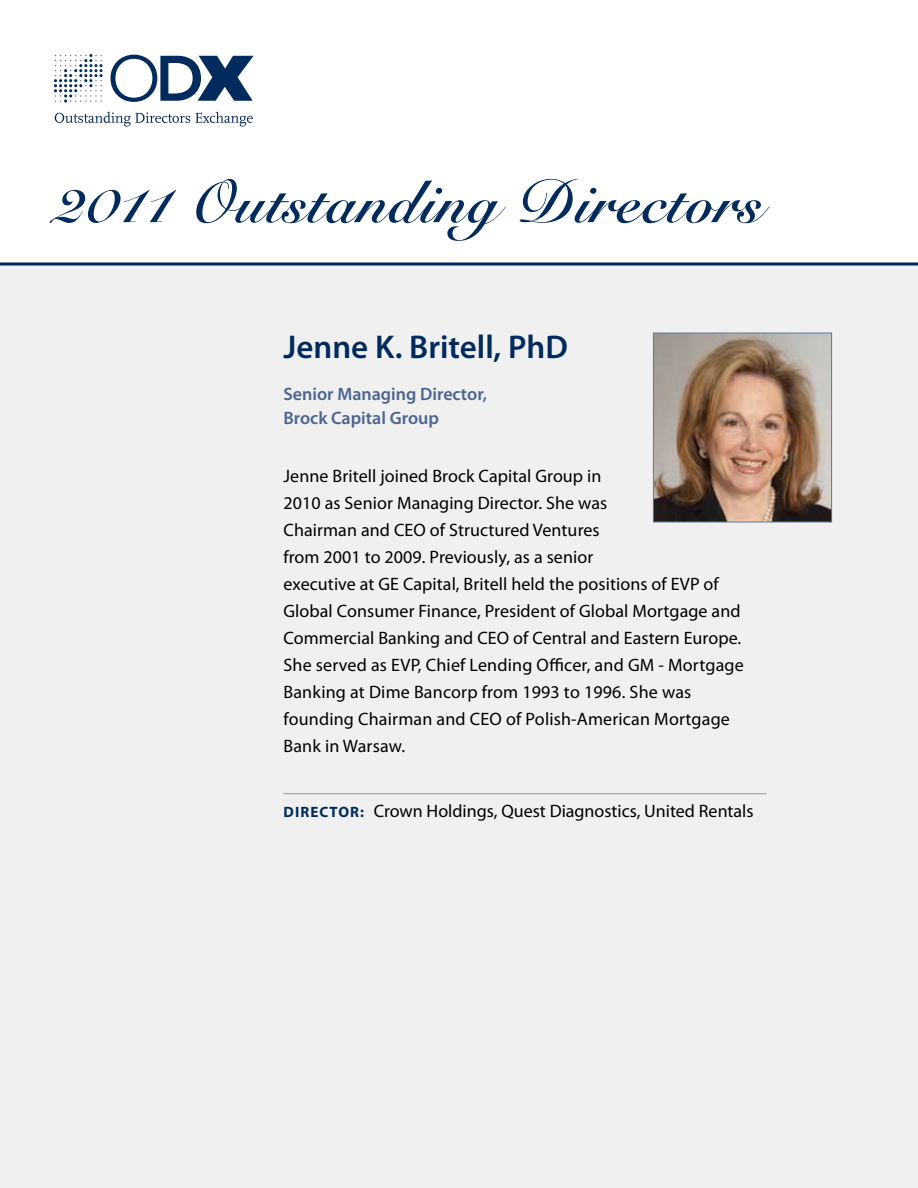
<style>
.page{position:relative;width:918px;height:1188px;background:#fff}
.page>*{position:absolute;margin:0;border:0;box-sizing:border-box;transform-origin:0 0}
.t1{font:60px "Snell Roundhand LT Std Bd Scr";letter-spacing:.02em;color:#002b5c}
.t2{font:600 33px "Myriad Pro";color:#002b5c}
.t3{font:18px/27px "Myriad Pro";letter-spacing:.005em;color:#000}
.t4{font:600 18px/24px "Myriad Pro";color:#4b6590}
.s1{font-weight:700;font-size:15px;color:#002b5c}
</style>
<div class="page">
<div style="left:0;top:262px;width:918px;height:926px;background:#f0f0f1"></div>
<svg style="left:0;top:262px;width:918px;height:4px;background:#3b5c81"></svg>
<svg style="left:54px;top:54px;width:49px;height:49px"></svg>
<svg style="left:110px;top:55px;width:144px;height:47px"></svg>
<svg style="left:55px;top:112px;width:198px;height:15px"></svg>
<hr style="left:284px;top:793px;width:482px;height:1px;background:#a1a1a4">
<img style="left:655px;top:335px;width:175px;height:185px">
<div style="left:653px;top:333px;width:179px;height:189px;border:1px solid #62779f"></div>
<h1 class="t1" style="left:54px;top:166px;width:710px">2011 Outstanding Directors</h1>
<h2 class="t2" style="left:284px;top:326px;width:286px">Jenne K. Britell, PhD</h2>
<p class="t4" style="left:284px;top:381px;width:205px">Senior Managing Director,<br>Brock Capital Group</p>
<p class="t3" style="left:284px;top:462px;width:462px">Jenne Britell joined Brock Capital Group in<br>2010 as Senior Managing Director. She was<br>Chairman and CEO of Structured Ventures<br>from 2001 to 2009. Previously, as a senior<br>executive at GE Capital, Britell held the positions of EVP of Global Consumer Finance, President of Global Mortgage and Commercial Banking and CEO of Central and Eastern Europe.<br>She served as EVP, Chief Lending Officer, and GM - Mortgage Banking at Dime Bancorp from 1993 to 1996. She was founding Chairman and CEO of Polish-American Mortgage Bank in Warsaw.</p>
<p class="t3" style="left:284px;top:797px;width:471px"><span class="s1">DIRECTOR:</span> Crown Holdings, Quest Diagnostics, United Rentals</p>
</div>
